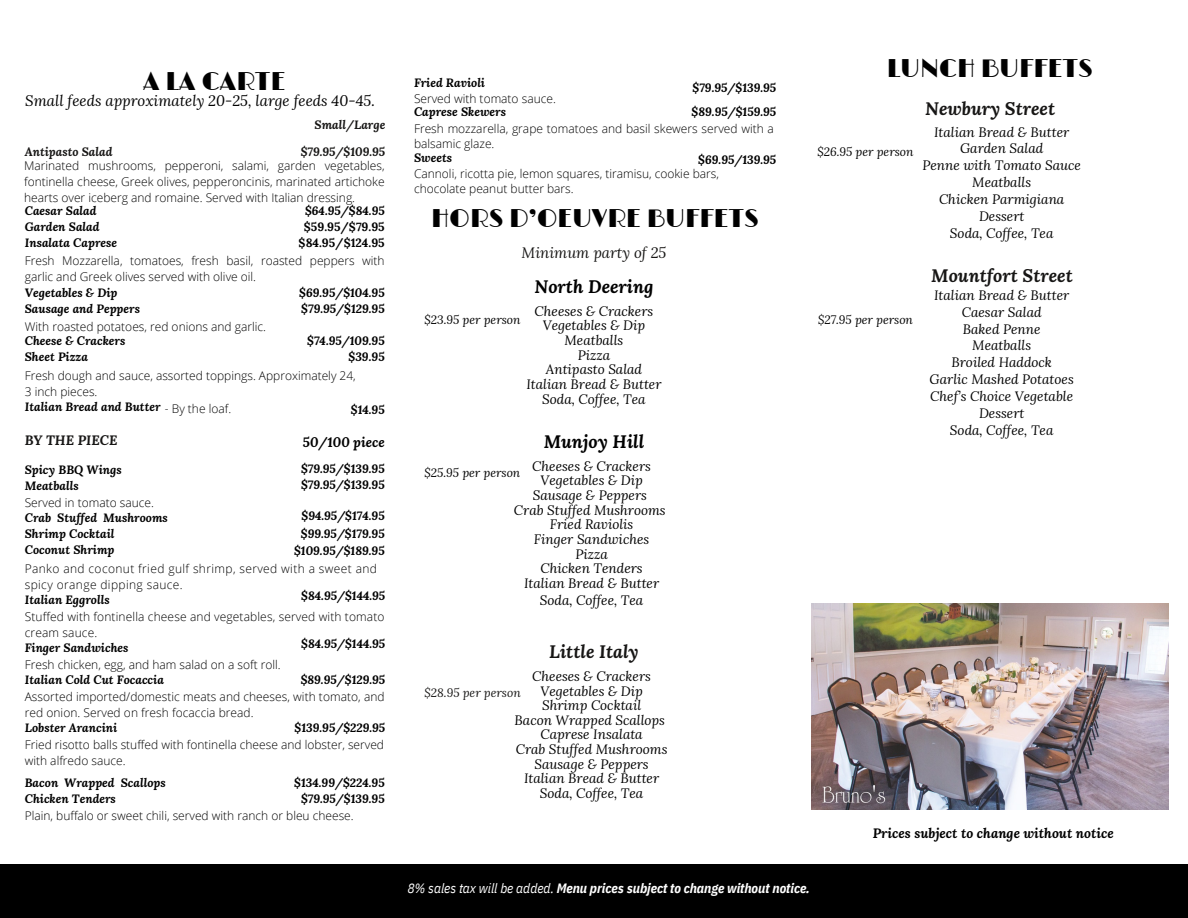
<style>
.page{position:relative;width:1188px;height:918px;background:#fff}
.page>*{position:absolute;margin:0;border:0;box-sizing:border-box;transform-origin:0 0}
.t1{font:25.5px "Limelight";color:#000}
.t2{font:italic 700 18px "Lora";color:#171615}
.t3{font:italic 700 18px "Lora";color:#000}
.t4{font:italic 15px "Lora";color:#000}
.t5{font:italic 15px "Lora";color:#171615}
.t6{font:italic 13.5px/14.7px "Lora";color:#000;text-align:center}
.t7{font:italic 700 13.5px "IBM Plex Sans Cond";letter-spacing:-.005em;color:#fff}
.t8{font:italic 700 13.5px "Lora";color:#000}
.t9{font:italic 700 13.5px "Lora";color:#171615}
.t10{font:300 12px/16px "Open Sans";color:#000}
.t11{font:italic 700 12px/16px "Lora";color:#000}
.t12{font:300 12px/16px "Open Sans";letter-spacing:.03em;color:#000}
.t13{font:italic 12px "Lora";color:#000}
.t14{font:italic 700 12px "Lora";color:#171615}
.t15{font:700 12px "Lora";color:#000}
.t16{font:italic 12px "Lora";color:#171615}
.s1{font-family:"Open Sans";font-weight:300;font-style:normal}
.s2{font-weight:400}
</style>
<div class="page">
<div style="left:0;top:864px;width:1188px;height:54px;background:#000"></div>
<img style="left:811px;top:603px;width:358px;height:207px">
<p class="t1" style="left:143px;top:67px;width:144px">A LA CARTE</p>
<p class="t4" style="left:25px;top:91px;width:351px">Small feeds approximately 20-25, large feeds 40-45.</p>
<p class="t14" style="left:315px;top:116px;width:72px">Small/Large</p>
<p class="t14" style="left:301px;top:143px;width:86px">$79.95/$109.95</p>
<p class="t14" style="left:25px;top:143px;width:89px">Antipasto Salad</p>
<p class="t10" style="left:24px;top:157px;width:362px;text-align:justify">Marinated mushrooms, pepperoni, salami, garden vegetables, fontinella cheese, Greek olives, pepperoncinis, marinated artichoke hearts over iceberg and romaine. Served with Italian dressing.</p>
<p class="t11" style="left:305px;top:202px;width:81px">$64.95/$84.95</p>
<p class="t15" style="left:304px;top:219px;width:82px">$59.95/$79.95</p>
<p class="t15" style="left:299px;top:235px;width:88px">$84.95/$124.95</p>
<p class="t11" style="left:299px;top:285px;width:87px">$69.95/$104.95</p>
<p class="t11" style="left:301px;top:301px;width:85px">$79.95/$129.95</p>
<p class="t11" style="left:307px;top:333px;width:79px">$74.95/109.95</p>
<p class="t11" style="left:349px;top:349px;width:38px">$39.95</p>
<p class="t11" style="left:25px;top:202px;width:94px">Caesar Salad<br>Garden Salad<br>Insalata Caprese</p>
<p class="t11" style="left:25px;top:285px;width:117px">Vegetables &amp; Dip<br>Sausage and Peppers</p>
<p class="t11" style="left:25px;top:333px;width:102px">Cheese &amp; Crackers<br>Sheet Pizza</p>
<p class="t10" style="left:25px;top:252px;width:361px">Fresh Mozzarella, tomatoes, fresh basil, roasted peppers with garlic and Greek olives served with olive oil.</p>
<p class="t10" style="left:25px;top:318px;width:243px">With roasted potatoes, red onions and garlic.</p>
<p class="t10" style="left:25px;top:368px;width:333px">Fresh dough and sauce, assorted toppings. Approximately 24,</p>
<p class="t10" style="left:25px;top:384px;width:74px">3 inch pieces.</p>
<p class="t11" style="left:25px;top:399px;width:208px">Italian Bread and Butter <span class="s1">- By the loaf.</span></p>
<p class="t11" style="left:351px;top:401px;width:35px">$14.95</p>
<p class="t8" style="left:303px;top:433px;width:83px">50/100 piece</p>
<p class="t11" style="left:301px;top:460px;width:85px">$79.95/$139.95</p>
<p class="t11" style="left:301px;top:476px;width:85px">$79.95/$139.95</p>
<p class="t11" style="left:302px;top:507px;width:85px">$94.95/$174.95</p>
<p class="t11" style="left:301px;top:525px;width:85px">$99.95/$179.95</p>
<p class="t11" style="left:294px;top:542px;width:92px">$109.95/$189.95</p>
<p class="t9" style="left:25px;top:432px;width:94px">BY THE PIECE</p>
<p class="t11" style="left:25px;top:461px;width:99px">Spicy BBQ Wings<br>Meatballs</p>
<p class="t10" style="left:25px;top:494px;width:131px">Served in tomato sauce.</p>
<p class="t11" style="left:25px;top:509px;width:145px">Crab Stuffed Mushrooms<br>Shrimp Cocktail</p>
<p class="t11" style="left:25px;top:541px;width:91px">Coconut Shrimp</p>
<p class="t12" style="left:25px;top:560px;width:354px">Panko and coconut fried gulf shrimp, served with a sweet and spicy orange dipping sauce.</p>
<p class="t11" style="left:25px;top:591px;width:87px">Italian Eggrolls</p>
<p class="t10" style="left:25px;top:608px;width:361px">Stuffed with fontinella cheese and vegetables, served with tomato cream sauce.</p>
<p class="t11" style="left:25px;top:639px;width:105px">Finger Sandwiches</p>
<p class="t10" style="left:25px;top:656px;width:258px">Fresh chicken, egg, and ham salad on a soft roll.</p>
<p class="t11" style="left:25px;top:671px;width:141px">Italian Cold Cut Focaccia</p>
<p class="t10" style="left:25px;top:688px;width:361px">Assorted imported/domestic meats and cheeses, with tomato, and red onion. Served on fresh focaccia bread.</p>
<p class="t11" style="left:25px;top:719px;width:94px">Lobster Arancini</p>
<p class="t10" style="left:25px;top:736px;width:361px">Fried risotto balls stuffed with fontinella cheese and lobster, served with alfredo sauce.</p>
<p class="t11" style="left:301px;top:588px;width:86px">$84.95/$144.95</p>
<p class="t11" style="left:301px;top:636px;width:86px">$84.95/$144.95</p>
<p class="t11" style="left:301px;top:672px;width:86px">$89.95/$129.95</p>
<p class="t11" style="left:295px;top:720px;width:92px">$139.95/$229.95</p>
<p class="t11" style="left:25px;top:775px;width:143px">Bacon Wrapped Scallops<br>Chicken Tenders</p>
<p class="t11" style="left:294px;top:775px;width:92px">$134.99/$224.95</p>
<p class="t11" style="left:301px;top:791px;width:85px">$79.95/$139.95</p>
<p class="t10" style="left:25px;top:808px;width:330px">Plain, buffalo or sweet chili, served with ranch or bleu cheese.</p>
<p class="t11" style="left:414px;top:74px;width:73px">Fried Ravioli</p>
<p class="t11" style="left:414px;top:103px;width:94px">Caprese Skewers</p>
<p class="t11" style="left:693px;top:79px;width:85px">$79.95/$139.95</p>
<p class="t11" style="left:692px;top:103px;width:86px">$89.95/$159.95</p>
<p class="t11" style="left:698px;top:151px;width:80px">$69.95/139.95</p>
<p class="t10" style="left:414px;top:91px;width:143px">Served with tomato sauce.</p>
<p class="t10" style="left:414px;top:121px;width:361px;line-height:15px">Fresh mozzarella, grape tomatoes and basil skewers served with a balsamic glaze.</p>
<p class="t11" style="left:414px;top:150px;width:40px">Sweets</p>
<p class="t10" style="left:414px;top:166px;width:307px;line-height:15px">Cannoli, ricotta pie, lemon squares, tiramisu, cookie bars, chocolate peanut butter bars.</p>
<p class="t1" style="left:431px;top:204px;width:329px">HORS D’OEUVRE BUFFETS</p>
<p class="t5" style="left:522px;top:242px;width:146px">Minimum party of 25</p>
<p class="t3" style="left:535px;top:274px;width:120px">North Deering</p>
<p class="t6" style="left:535px;top:303px;width:120px">Cheeses &amp; Crackers<br>Vegetables &amp; Dip<br>Meatballs</p>
<p class="t6" style="left:578px;top:347px;width:34px">Pizza</p>
<p class="t6" style="left:546px;top:362px;width:98px">Antipasto Salad</p>
<p class="t6" style="left:526px;top:377px;width:137px">Italian Bread &amp; Butter<br>Soda, Coffee, Tea</p>
<p class="t13" style="left:425px;top:312px;width:98px">$23.95 per person</p>
<p class="t3" style="left:544px;top:429px;width:102px">Munjoy Hill</p>
<p class="t6" style="left:532px;top:458px;width:120px">Cheeses &amp; Crackers<br>Vegetables &amp; Dip</p>
<p class="t6" style="left:533px;top:488px;width:116px">Sausage &amp; Peppers</p>
<p class="t6" style="left:514px;top:502px;width:153px">Crab Stuffed Mushrooms</p>
<p class="t6" style="left:550px;top:517px;width:85px">Fried Raviolis</p>
<p class="t6" style="left:534px;top:532px;width:117px">Finger Sandwiches</p>
<p class="t6" style="left:575px;top:546px;width:34px">Pizza</p>
<p class="t6" style="left:541px;top:561px;width:104px">Chicken Tenders</p>
<p class="t6" style="left:524px;top:575px;width:137px">Italian Bread &amp; Butter</p>
<p class="t6" style="left:540px;top:592px;width:105px">Soda, Coffee, Tea</p>
<p class="t13" style="left:425px;top:465px;width:97px">$25.95 per person</p>
<p class="t2" style="left:549px;top:639px;width:91px">Little Italy</p>
<p class="t6" style="left:532px;top:668px;width:120px">Cheeses &amp; Crackers<br>Vegetables &amp; Dip</p>
<p class="t6" style="left:542px;top:698px;width:101px">Shrimp Cocktail</p>
<p class="t6" style="left:515px;top:712px;width:152px">Bacon Wrapped Scallops</p>
<p class="t6" style="left:541px;top:727px;width:104px">Caprese Insalata</p>
<p class="t6" style="left:516px;top:742px;width:153px">Crab Stuffed Mushrooms<br>Sausage &amp; Peppers<br>Italian Bread &amp; Butter<br>Soda, Coffee, Tea</p>
<p class="t16" style="left:425px;top:684px;width:98px">$28.95 per person</p>
<p class="t1" style="left:887px;top:54px;width:208px">LUNCH BUFFETS</p>
<p class="t13" style="left:817px;top:144px;width:98px">$26.95 per person</p>
<p class="t2" style="left:925px;top:96px;width:131px">Newbury Street</p>
<p class="t6" style="left:934px;top:123px;width:137px;line-height:16.8px">Italian Bread &amp; Butter<br>Garden Salad</p>
<p class="t6" style="left:922px;top:157px;width:160px;line-height:16.8px">Penne with Tomato Sauce<br>Meatballs</p>
<p class="t6" style="left:939px;top:192px;width:127px">Chicken Parmigiana</p>
<p class="t6" style="left:979px;top:208px;width:47px">Dessert</p>
<p class="t6" style="left:950px;top:225px;width:105px">Soda, Coffee, Tea</p>
<p class="t13" style="left:818px;top:312px;width:96px">$27.95 per person</p>
<p class="t2" style="left:931px;top:263px;width:143px">Mountfort Street</p>
<p class="t6" style="left:934px;top:287px;width:137px">Italian Bread &amp; Butter</p>
<p class="t6" style="left:962px;top:304px;width:81px">Caesar Salad</p>
<p class="t6" style="left:963px;top:321px;width:79px">Baked Penne</p>
<p class="t6" style="left:972px;top:338px;width:60px">Meatballs</p>
<p class="t6" style="left:951px;top:355px;width:102px">Broiled Haddock</p>
<p class="t6" style="left:930px;top:371px;width:146px;line-height:16.8px">Garlic Mashed Potatoes<br>Chef’s Choice Vegetable<br>Dessert</p>
<p class="t6" style="left:950px;top:422px;width:105px">Soda, Coffee, Tea</p>
<p class="t8" style="left:873px;top:824px;width:243px">Prices subject to change without notice</p>
<p class="t7" style="left:407px;top:880px;width:404px"><span class="s2">8% sales tax will be added.</span> Menu prices subject to change without notice.</p>
</div>
